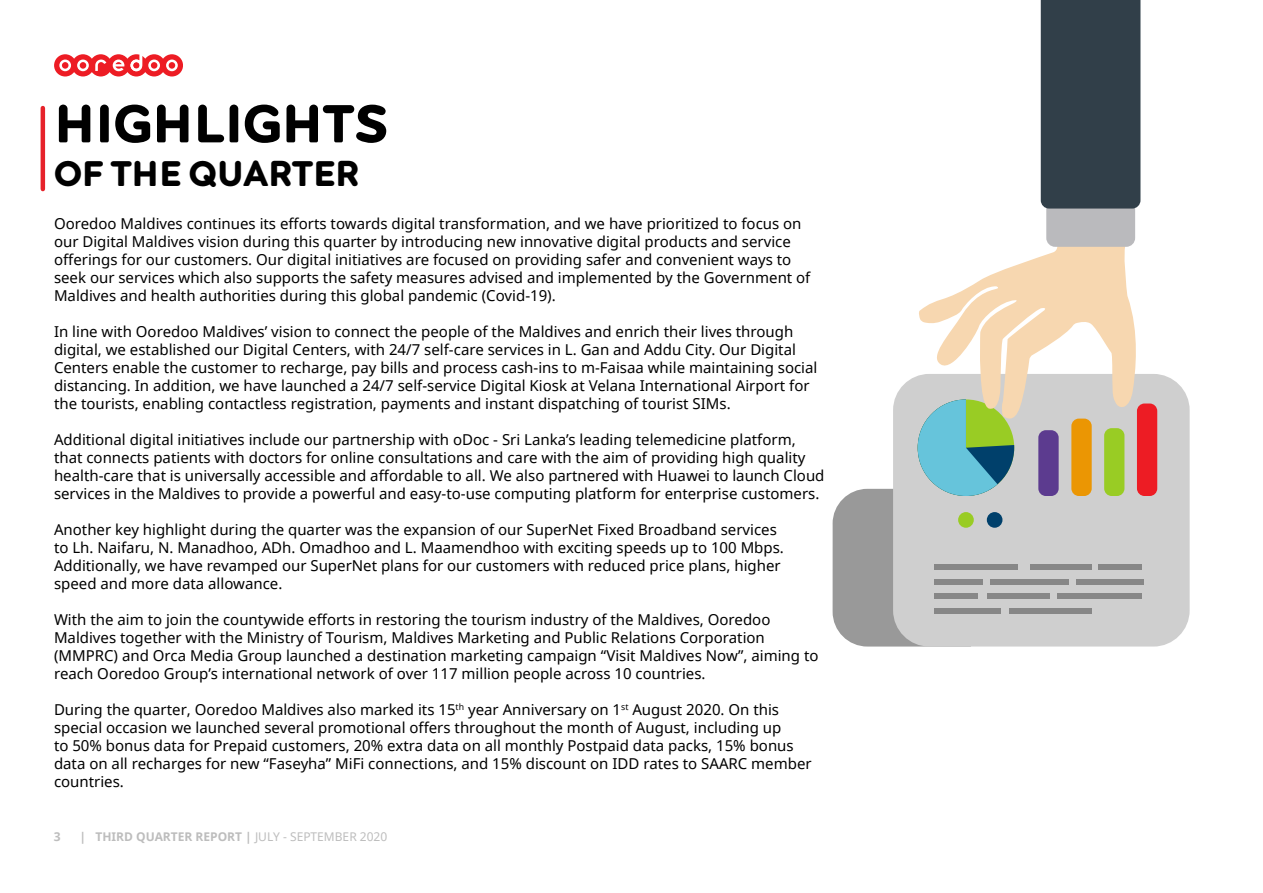
<style>
.page{position:relative;width:1263px;height:893px;background:#fff}
.page>*{position:absolute;margin:0;border:0;box-sizing:border-box;transform-origin:0 0}
.t1{font:800 54px "Ooredoo";color:#000}
.t2{font:800 36px "Ooredoo";color:#000}
.t3{font:15px/18px "Noto Sans";color:#000}
.t4{font:700 12px "Noto Sans";color:#bdbdbd}
.s1{font-weight:400}
</style>
<div class="page">
<hr style="left:41px;top:108px;width:4px;height:81px;background:#e6222a">
<div style="left:893px;top:374px;width:296px;height:273px;background:#cfcfcf;border-radius:36px"></div>
<div style="left:1137px;top:403px;width:20px;height:93px;background:#ed1c24;border-radius:8px"></div>
<div style="left:1076px;top:580px;width:67px;height:5px;background:#878787"></div>
<div style="left:1058px;top:594px;width:84px;height:5px;background:#878787"></div>
<div style="left:1098px;top:565px;width:44px;height:5px;background:#878787"></div>
<svg style="left:832px;top:231px;width:308px;height:415px"></svg>
<div style="left:1046px;top:185px;width:89px;height:62px;background:#bababd;border-radius:9px"></div>
<div style="left:1041px;top:0;width:99px;height:209px;background:#313f49"></div>
<svg style="left:54px;top:54px;width:129px;height:22px"></svg>
<h1 class="t1" style="left:54px;top:91px;width:336px">HIGHLIGHTS</h1>
<h2 class="t2" style="left:54px;top:151px;width:307px">OF THE QUARTER</h2>
<p class="t3" style="left:54px;top:214px;width:758px">Ooredoo Maldives continues its efforts towards digital transformation, and we have prioritized to focus on our Digital Maldives vision during this quarter by introducing new innovative digital products and service offerings for our customers. Our digital initiatives are focused on providing safer and convenient ways to seek our services which also supports the safety measures advised and implemented by the Government of Maldives and health authorities during this global pandemic (Covid-19).</p>
<p class="t3" style="left:54px;top:322px;width:765px">In line with Ooredoo Maldives’ vision to connect the people of the Maldives and enrich their lives through digital, we established our Digital Centers, with 24/7 self-care services in L. Gan and Addu City. Our Digital Centers enable the customer to recharge, pay bills and process cash-ins to m-Faisaa while maintaining social distancing. In addition, we have launched a 24/7 self-service Digital Kiosk at Velana International Airport for the tourists, enabling contactless registration, payments and instant dispatching of tourist SIMs.</p>
<p class="t3" style="left:54px;top:430px;width:772px">Additional digital initiatives include our partnership with oDoc - Sri Lanka’s leading telemedicine platform, that connects patients with doctors for online consultations and care with the aim of providing high quality health-care that is universally accessible and affordable to all. We also partnered with Huawei to launch Cloud services in the Maldives to provide a powerful and easy-to-use computing platform for enterprise customers.</p>
<p class="t3" style="left:54px;top:520px;width:731px">Another key highlight during the quarter was the expansion of our SuperNet Fixed Broadband services to Lh. Naifaru, N. Manadhoo, ADh. Omadhoo and L. Maamendhoo with exciting speeds up to 100 Mbps.<br>Additionally, we have revamped our SuperNet plans for our customers with reduced price plans, higher speed and more data allowance.</p>
<p class="t3" style="left:54px;top:610px;width:766px">With the aim to join the countywide efforts in restoring the tourism industry of the Maldives, Ooredoo Maldives together with the Ministry of Tourism, Maldives Marketing and Public Relations Corporation (MMPRC) and Orca Media Group launched a destination marketing campaign “Visit Maldives Now”, aiming to reach Ooredoo Group’s international network of over 117 million people across 10 countries.</p>
<p class="t3" style="left:54px;top:700px;width:759px">During the quarter, Ooredoo Maldives also marked its 15<sup>th</sup> year Anniversary on 1<sup>st</sup> August 2020. On this special occasion we launched several promotional offers throughout the month of August, including up<br>to 50% bonus data for Prepaid customers, 20% extra data on all monthly Postpaid data packs, 15% bonus data on all recharges for new “Faseyha” MiFi connections, and 15% discount on IDD rates to SAARC member countries.</p>
<p class="t4" style="left:54px;top:828px;width:8px">3</p>
<p class="t4" style="left:79px;top:828px;width:309px">| THIRD QUARTER REPORT | <span class="s1">JULY - SEPTEMBER 2020</span></p>
</div>
